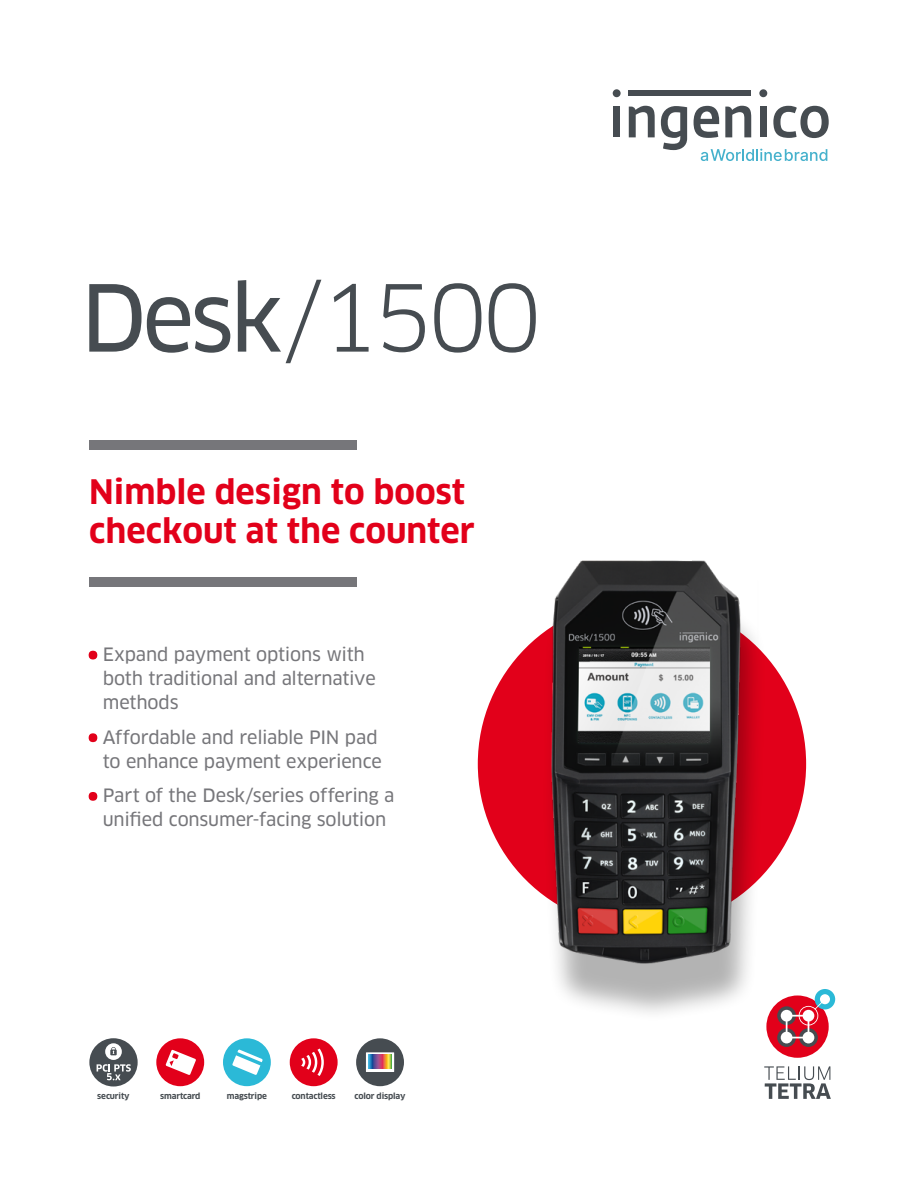
<style>
.page{position:relative;width:918px;height:1188px;background:#fff}
.page>*{position:absolute;margin:0;border:0;box-sizing:border-box;transform-origin:0 0}
.t1{font:90px "Clan OT";color:#464c51}
.t2{font:700 33px/39.6px "Clan OT";color:#e2001a}
.t3{font:18px/24px "Clan OT News";letter-spacing:-.015em;color:#76767a}
.t4{font:700 8.25px "Clan OT";letter-spacing:-.015em;color:#464c51}
.s1{font-family:"Clan OT News"}
.s2{font-family:"Clan OT";font-weight:700;color:#e2001a}
</style>
<div class="page">
<svg style="left:89px;top:1038px;width:49px;height:49px"></svg>
<svg style="left:97px;top:1043px;width:34px;height:37px"></svg>
<div style="left:89px;top:440px;width:268px;height:10px;background:#76767a"></div>
<div style="left:89px;top:578px;width:268px;height:9px;background:#76767a"></div>
<div style="left:766px;top:995px;width:63px;height:63px;background:#e2001a;border-radius:50%"></div>
<svg style="left:777px;top:1028px;width:19px;height:19px"></svg>
<svg style="left:799px;top:1028px;width:19px;height:19px"></svg>
<div style="left:815px;top:989px;width:20px;height:20px;background:#2bb9d7;border-radius:50%"></div>
<svg style="left:777px;top:1006px;width:19px;height:19px"></svg>
<svg style="left:781px;top:994px;width:49px;height:49px"></svg>
<svg style="left:764px;top:1066px;width:67px;height:33px"></svg>
<div style="left:156px;top:1038px;width:48px;height:48px;background:#e2001a;border-radius:50%"></div>
<svg style="left:166px;top:1050px;width:30px;height:25px"></svg>
<div style="left:223px;top:1038px;width:48px;height:48px;background:#2bb9d7;border-radius:50%"></div>
<svg style="left:232px;top:1049px;width:31px;height:26px"></svg>
<div style="left:290px;top:1038px;width:48px;height:48px;background:#e2001a;border-radius:50%"></div>
<svg style="left:301px;top:1049px;width:23px;height:27px"></svg>
<div style="left:356px;top:1038px;width:48px;height:48px;background:#464c51;border-radius:50%"></div>
<svg style="left:366px;top:1052px;width:28px;height:20px"></svg>
<svg style="left:368px;top:1054px;width:24px;height:14px"></svg>
<div style="left:478px;top:600px;width:328px;height:328px;background:#e2001a;border-radius:50%"></div>
<div style="left:541px;top:584px;width:225px;height:439px;background:#000;opacity:.3"></div>
<img style="left:525px;top:560px;width:243px;height:421px">
<svg style="left:701px;top:149px;width:126px;height:12px"></svg>
<div style="left:613px;top:107px;width:7px;height:30px;background:#464c51"></div>
<div style="left:629px;top:90px;width:122px;height:6px;background:#464c51"></div>
<svg style="left:661px;top:106px;width:26px;height:44px"></svg>
<svg style="left:694px;top:106px;width:25px;height:32px"></svg>
<div style="left:760px;top:107px;width:7px;height:30px;background:#464c51"></div>
<svg style="left:773px;top:106px;width:56px;height:32px"></svg>
<div style="left:613px;top:89px;width:8px;height:8px;background:#464c51;border-radius:50%"></div>
<div style="left:759px;top:89px;width:8px;height:8px;background:#464c51;border-radius:50%"></div>
<svg style="left:629px;top:106px;width:26px;height:31px"></svg>
<svg style="left:725px;top:106px;width:26px;height:31px"></svg>
<h1 class="t1" style="left:81px;top:265px;width:463px"><span class="s1">Desk</span>/1500</h1>
<h2 class="t2" style="left:89px;top:472px;width:387px">Nimble design to boost checkout at the counter</h2>
<p class="t3" style="left:103px;top:642px;width:274px;text-indent:-14px"><span class="s2">•</span> Expand payment options with both traditional and alternative methods</p>
<p class="t3" style="left:89px;top:725px;width:294px;text-align:right"><span class="s2">•</span> Affordable and reliable PIN pad to enhance payment experience</p>
<p class="t3" style="left:89px;top:784px;width:307px;text-align:center"><span class="s2">•</span> Part of the Desk/series offering a unified consumer-facing solution</p>
<p class="t4" style="left:97px;top:1091px;width:34px">security</p>
<p class="t4" style="left:160px;top:1091px;width:42px">smartcard</p>
<p class="t4" style="left:227px;top:1091px;width:42px">magstripe</p>
<p class="t4" style="left:292px;top:1091px;width:45px">contactless</p>
<p class="t4" style="left:355px;top:1091px;width:53px">color display</p>
</div>
